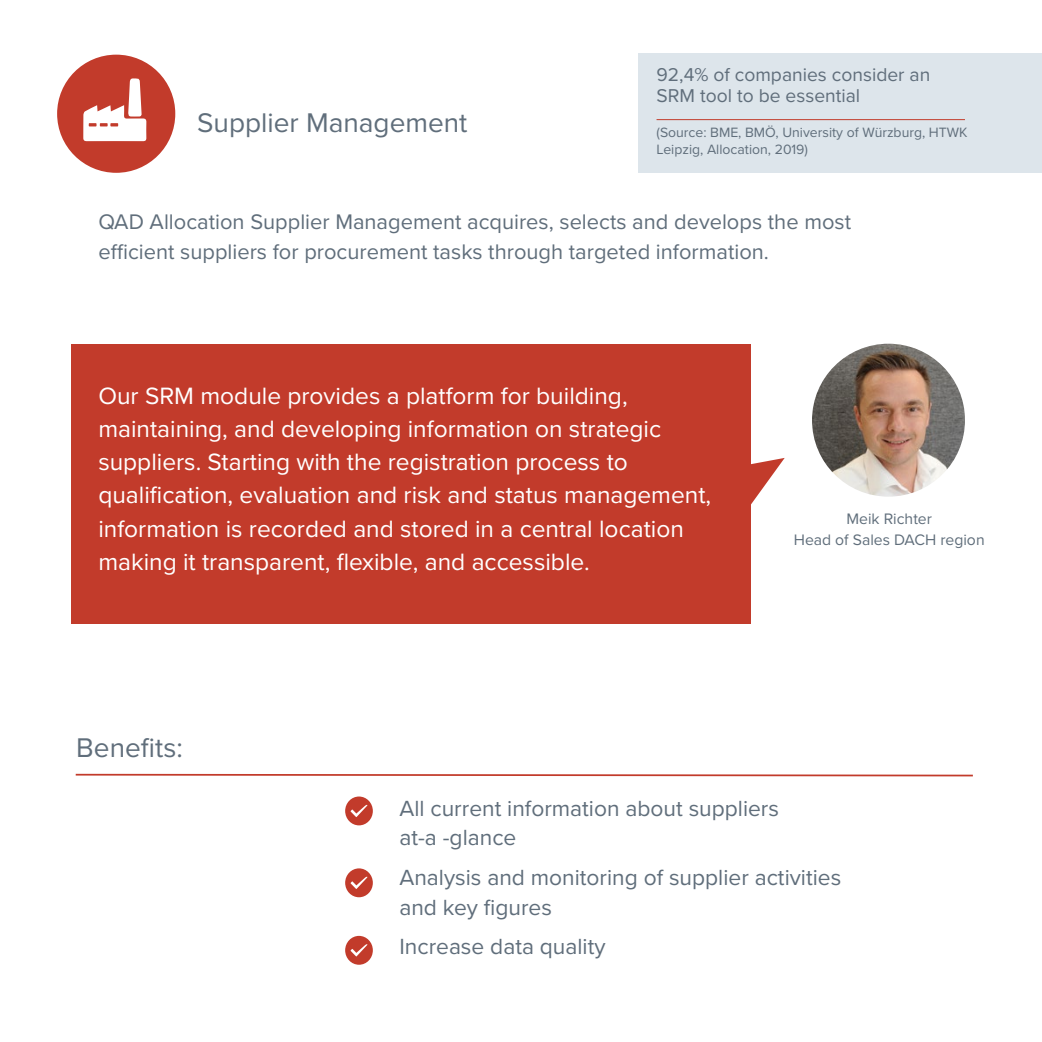
<style>
.page{position:relative;width:1042px;height:1042px;background:#fff}
.page>*{position:absolute;margin:0;border:0;box-sizing:border-box;transform-origin:0 0}
.t1{font:28px "Proxima Nova";color:#606e7b}
.BODY{font:24.5px/33.2px "Proxima Nova";color:#fff}
.BODY-2{font:22.75px/29.8px "Proxima Nova";color:#606e7b}
.BODY-3{font:21.88px/29.8px "Proxima Nova";color:#606e7b}
.BODY-4{font:19.25px/21px "Proxima Nova";color:#606e7b}
.BODY-5{font:15.75px/21px "Proxima Nova";color:#606e7b;text-align:center}
.BODY-6{font:14px/17.5px "Proxima Nova";color:#606e7b}
</style>
<div class="page">
<svg style="left:75px;top:773px;width:898px;height:4px"></svg>
<div style="left:71px;top:344px;width:679px;height:280px;background:#c23b2b"></div>
<svg style="left:750px;top:458px;width:35px;height:64px"></svg>
<div style="left:638px;top:54px;width:404px;height:119px;background:#dde5eb"></div>
<hr style="left:656px;top:119px;width:309px;height:1px;background:#c23b2b">
<img style="left:812px;top:344px;width:153px;height:153px;border-radius:76px">
<div style="left:345px;top:796px;width:28px;height:29px;background:#c23b2b;border-radius:50%"></div>
<svg style="left:350px;top:804px;width:17px;height:13px"></svg>
<div style="left:345px;top:868px;width:28px;height:29px;background:#c23b2b;border-radius:50%"></div>
<svg style="left:350px;top:876px;width:17px;height:13px"></svg>
<div style="left:345px;top:936px;width:28px;height:29px;background:#c23b2b;border-radius:50%"></div>
<svg style="left:350px;top:944px;width:17px;height:12px"></svg>
<div style="left:57px;top:55px;width:118px;height:118px;background:#c23b2b;border-radius:50%"></div>
<svg style="left:83px;top:78px;width:63px;height:63px"></svg>
<h2 class="t1" style="left:197px;top:106px;width:272px">Supplier Management</h2>
<p class="BODY-4" style="left:656px;top:64px;width:275px">92,4% of companies consider an<br>SRM tool to be essential</p>
<p class="BODY-6" style="left:656px;top:124px;width:313px">(Source: BME, BMÖ, University of Würzburg, HTWK<br>Leipzig, Allocation, 2019)</p>
<p class="BODY-3" style="left:98px;top:208px;width:754px">QAD Allocation Supplier Management acquires, selects and develops the most efficient suppliers for procurement tasks through targeted information.</p>
<p class="BODY" style="left:98px;top:379px;width:614px">Our SRM module provides a platform for building, maintaining, and developing information on strategic suppliers. Starting with the registration process to qualification, evaluation and risk and status management, information is recorded and stored in a central location making it transparent, flexible, and accessible.</p>
<h2 class="t1" style="left:76px;top:731px;width:108px">Benefits:</h2>
<p class="BODY-5" style="left:794px;top:508px;width:192px">Meik Richter<br>Head of Sales DACH region</p>
<p class="BODY-2" style="left:399px;top:793px;width:381px">All current information about suppliers at-a -glance</p>
<p class="BODY-2" style="left:399px;top:863px;width:443px">Analysis and monitoring of supplier activities and key figures</p>
<p class="BODY-2" style="left:399px;top:932px;width:208px">Increase data quality</p>
</div>
